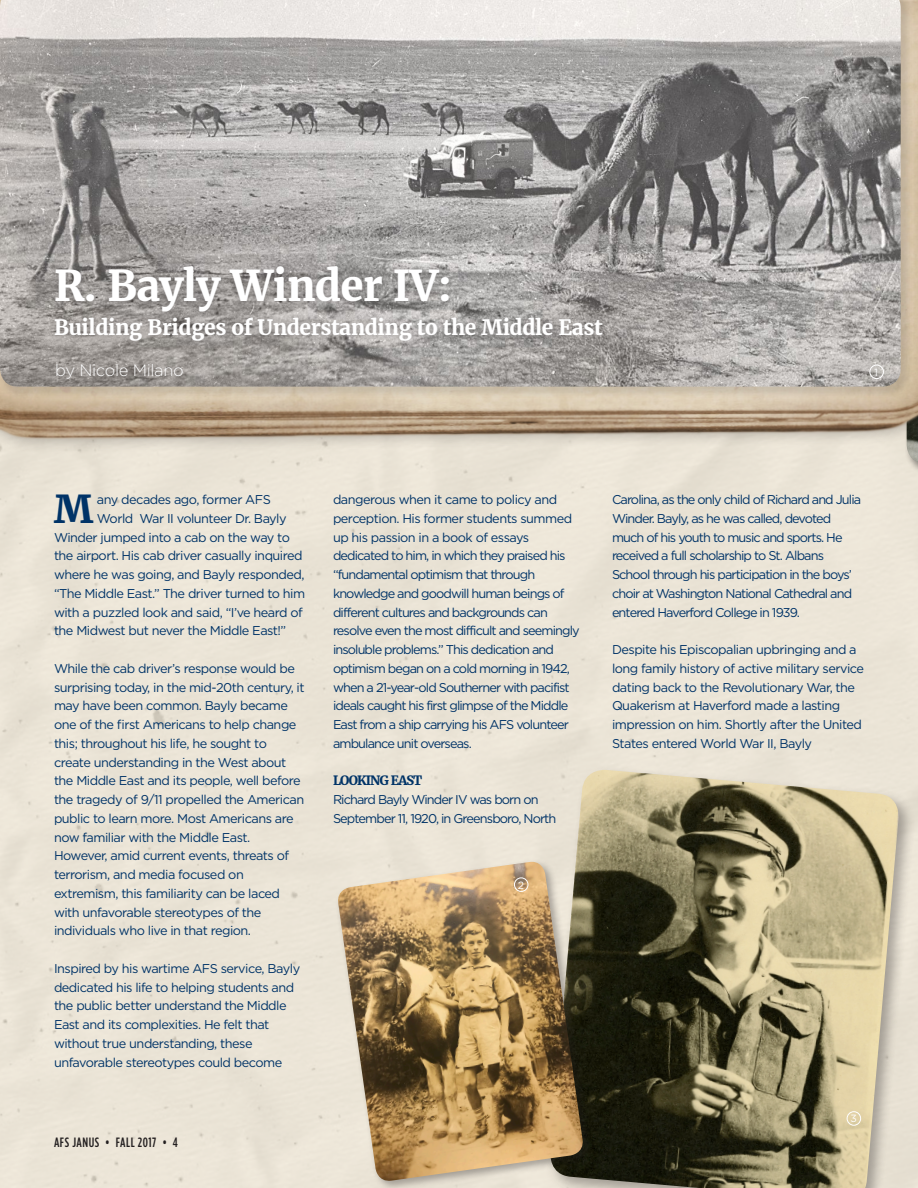
<style>
.page{position:relative;width:918px;height:1188px;background:#fff}
.page>*{position:absolute;margin:0;border:0;box-sizing:border-box;transform-origin:0 0}
.t1{font:700 42px "Merriweather";letter-spacing:-.02em;color:#fff}
.body{font:700 37.95px "Merriweather";color:#003367}
.t2{font:700 21px "Merriweather";letter-spacing:-.02em;color:#fff}
.t3{font:300 16.5px "Gotham";letter-spacing:-.02em;color:#fff}
.t4{font:500 13.5px "Gotham Condensed";letter-spacing:.04em;color:#231f20}
.body-2{font:12.75px/18.8px "Gotham";letter-spacing:-.04em;color:#003367}
.body-3{font:12.75px/18.8px "Gotham";letter-spacing:-.07em;color:#003367}
.body-4{font:10.5px "Gotham";color:#fff}
.s1{font-family:"Merriweather";font-weight:700}
</style>
<div class="page">
<div style="left:904px;top:0;width:14px;height:475px;background:#231f20;opacity:.45"></div>
<img style="left:0;top:0;width:918px;height:447px">
<div style="left:0;top:0;width:912px;height:398px;background:#231f20;opacity:.15"></div>
<img style="left:0;top:0;width:901px;height:387px">
<div style="left:870px;top:365px;width:14px;height:14px;border:1px solid #fff;border-radius:50%"></div>
<div style="left:48px;top:259px;width:562px;height:90px;background:#231f20;opacity:.35"></div>
<div style="left:546px;top:766px;width:370px;height:422px;background:#231f20;opacity:.35"></div>
<img style="left:549px;top:770px;width:352px;height:418px">
<div style="left:335px;top:859px;width:259px;height:329px;background:#231f20;opacity:.35"></div>
<img style="left:336px;top:862px;width:249px;height:321px">
<div style="left:847px;top:1111px;width:14px;height:15px;border:1px solid #fff;border-radius:50%"></div>
<div style="left:514px;top:878px;width:14px;height:14px;border:1px solid #fff;border-radius:50%"></div>
<p class="t1" style="left:54px;top:260px;width:400px">R. Bayly Winder IV:</p>
<p class="t2" style="left:54px;top:315px;width:550px">Building Bridges of Understanding to the Middle East</p>
<p class="t3" style="left:55px;top:360px;width:130px">by Nicole Milano</p>
<p class="body-4" style="left:874px;top:366px;width:5px">1</p>
<p class="body" style="left:54px;top:485px;width:41px">M</p>
<p class="body-2" style="left:97px;top:490px;width:175px">any decades ago, former AFS</p>
<p class="body-2" style="left:97px;top:509px;width:191px">World War II volunteer Dr. Bayly</p>
<p class="body-2" style="left:54px;top:527px;width:237px">Winder jumped into a cab on the way to</p>
<p class="body-2" style="left:54px;top:546px;width:250px">the airport. His cab driver casually inquired</p>
<p class="body-2" style="left:54px;top:565px;width:252px">where he was going, and Bayly responded,</p>
<p class="body-2" style="left:54px;top:584px;width:253px">“The Middle East.” The driver turned to him</p>
<p class="body-2" style="left:54px;top:602px;width:250px">with a puzzled look and said, “I’ve heard of</p>
<p class="body-2" style="left:54px;top:621px;width:234px">the Midwest but never the Middle East!”</p>
<p class="body-2" style="left:54px;top:659px;width:252px">While the cab driver’s response would be surprising today, in the mid-20th century, it may have been common. Bayly became one of the first Americans to help change this; throughout his life, he sought to create understanding in the West about the Middle East and its people, well before the tragedy of 9/11 propelled the American public to learn more. Most Americans are now familiar with the Middle East.<br>However, amid current events, threats of terrorism, and media focused on extremism, this familiarity can be laced with unfavorable stereotypes of the individuals who live in that region.</p>
<p class="body-2" style="left:54px;top:959px;width:248px">Inspired by his wartime AFS service, Bayly dedicated his life to helping students and the public better understand the Middle East and its complexities. He felt that without true understanding, these unfavorable stereotypes could become</p>
<p class="t4" style="left:54px;top:1135px;width:125px">AFS JANUS • FALL 2017 • 4</p>
<p class="body-3" style="left:333px;top:490px;width:248px">dangerous when it came to policy and perception. His former students summed up his passion in a book of essays dedicated to him, in which they praised his “fundamental optimism that through knowledge and goodwill human beings of different cultures and backgrounds can resolve even the most difficult and seemingly insoluble problems.” This dedication and optimism began on a cold morning in 1942, when a 21-year-old Southerner with pacifist ideals caught his first glimpse of the Middle East from a ship carrying his AFS volunteer ambulance unit overseas.</p>
<p class="body-3" style="left:333px;top:771px;width:225px"><span class="s1">LOOKING EAST<br></span>Richard Bayly Winder IV was born on<br>September 11, 1920, in Greensboro, North</p>
<p class="body-4" style="left:518px;top:878px;width:8px">2</p>
<p class="body-3" style="left:612px;top:490px;width:251px">Carolina, as the only child of Richard and Julia Winder. Bayly, as he was called, devoted much of his youth to music and sports. He received a full scholarship to St. Albans School through his participation in the boys’ choir at Washington National Cathedral and entered Haverford College in 1939.</p>
<p class="body-2" style="left:612px;top:640px;width:254px">Despite his Episcopalian upbringing and a long family history of active military service dating back to the Revolutionary War, the Quakerism at Haverford made a lasting impression on him. Shortly after the United States entered World War II, Bayly</p>
<p class="body-4" style="left:851px;top:1112px;width:8px">3</p>
</div>
